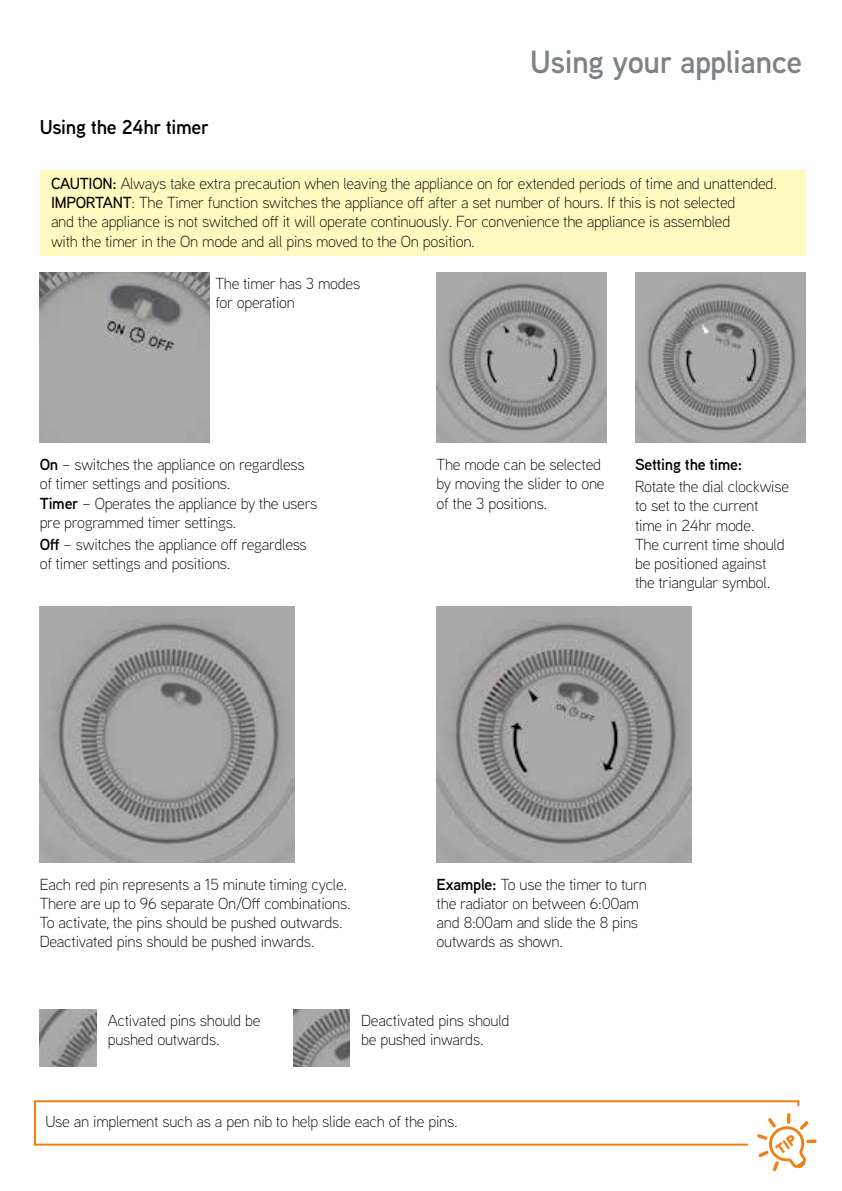
<style>
.page{position:relative;width:842px;height:1191px;background:#fff}
.page>*{position:absolute;margin:0;border:0;box-sizing:border-box;transform-origin:0 0}
.t1{font:600 32px "Vax Aaux Next";letter-spacing:-.015em;color:#7d8386}
.t2{font:600 20px "Vax Aaux Next";letter-spacing:-.015em;color:#000}
.t3{font:300 16px/19.2px "Vax Aaux Next";letter-spacing:-.015em;color:#000}
.t4{font:600 16px "Vax Aaux Next";letter-spacing:-.015em;color:#000}
.s1{font-weight:500}
.s2{font-weight:600}
</style>
<div class="page">
<div style="left:40px;top:170px;width:765px;height:85px;background:#fffac0"></div>
<img style="left:437px;top:272px;width:170px;height:170px">
<img style="left:40px;top:607px;width:255px;height:255px">
<img style="left:635px;top:272px;width:170px;height:170px">
<img style="left:437px;top:607px;width:255px;height:255px">
<img style="left:40px;top:272px;width:170px;height:170px">
<div style="left:34px;top:1100px;width:765px;height:45px;border:2px solid #f08013"></div>
<div style="left:748px;top:1106px;width:74px;height:73px;background:#fff"></div>
<img style="left:40px;top:1009px;width:56px;height:57px">
<img style="left:293px;top:1009px;width:57px;height:57px">
<svg style="left:757px;top:1113px;width:60px;height:59px"></svg>
<h1 class="t1" style="left:530px;top:39px;width:274px">Using your appliance</h1>
<p class="t2" style="left:40px;top:113px;width:171px">Using the 24hr timer</p>
<p class="t3" style="left:51px;top:173px;width:727px"><span class="s1">CAUTION:</span> Always take extra precaution when leaving the appliance on for extended periods of time and unattended.<br><span class="s1">IMPORTANT</span>: The Timer function switches the appliance off after a set number of hours. If this is not selected<br>and the appliance is not switched off it will operate continuously. For convenience the appliance is assembled<br>with the timer in the On mode and all pins moved to the On position.</p>
<p class="t3" style="left:215px;top:273px;width:146px">The timer has 3 modes for operation</p>
<p class="t3" style="left:40px;top:454px;width:279px"><span class="s2">On</span> – switches the appliance on regardless of timer settings and positions.<br><span class="s2">Timer</span> – Operates the appliance by the users pre programmed timer settings.</p>
<p class="t3" style="left:40px;top:534px;width:269px"><span class="s2">Off</span> – switches the appliance off regardless of timer settings and positions.</p>
<p class="t3" style="left:437px;top:454px;width:170px">The mode can be selected by moving the slider to one of the 3 positions.</p>
<p class="t4" style="left:635px;top:453px;width:109px">Setting the time:</p>
<p class="t3" style="left:635px;top:476px;width:156px">Rotate the dial clockwise to set to the current time in 24hr mode.<br>The current time should be positioned against the triangular symbol.</p>
<p class="t3" style="left:40px;top:874px;width:313px">Each red pin represents a 15 minute timing cycle.<br>There are up to 96 separate On/Off combinations.<br>To activate, the pins should be pushed outwards.<br>Deactivated pins should be pushed inwards.</p>
<p class="t3" style="left:437px;top:874px;width:212px"><span class="s2">Example:</span> To use the timer to turn the radiator on between 6:00am and 8:00am and slide the 8 pins outwards as shown.</p>
<p class="t3" style="left:108px;top:1010px;width:154px">Activated pins should be pushed outwards.</p>
<p class="t3" style="left:361px;top:1010px;width:150px">Deactivated pins should be pushed inwards.</p>
<p class="t3" style="left:45px;top:1111px;width:414px">Use an implement such as a pen nib to help slide each of the pins.</p>
</div>
